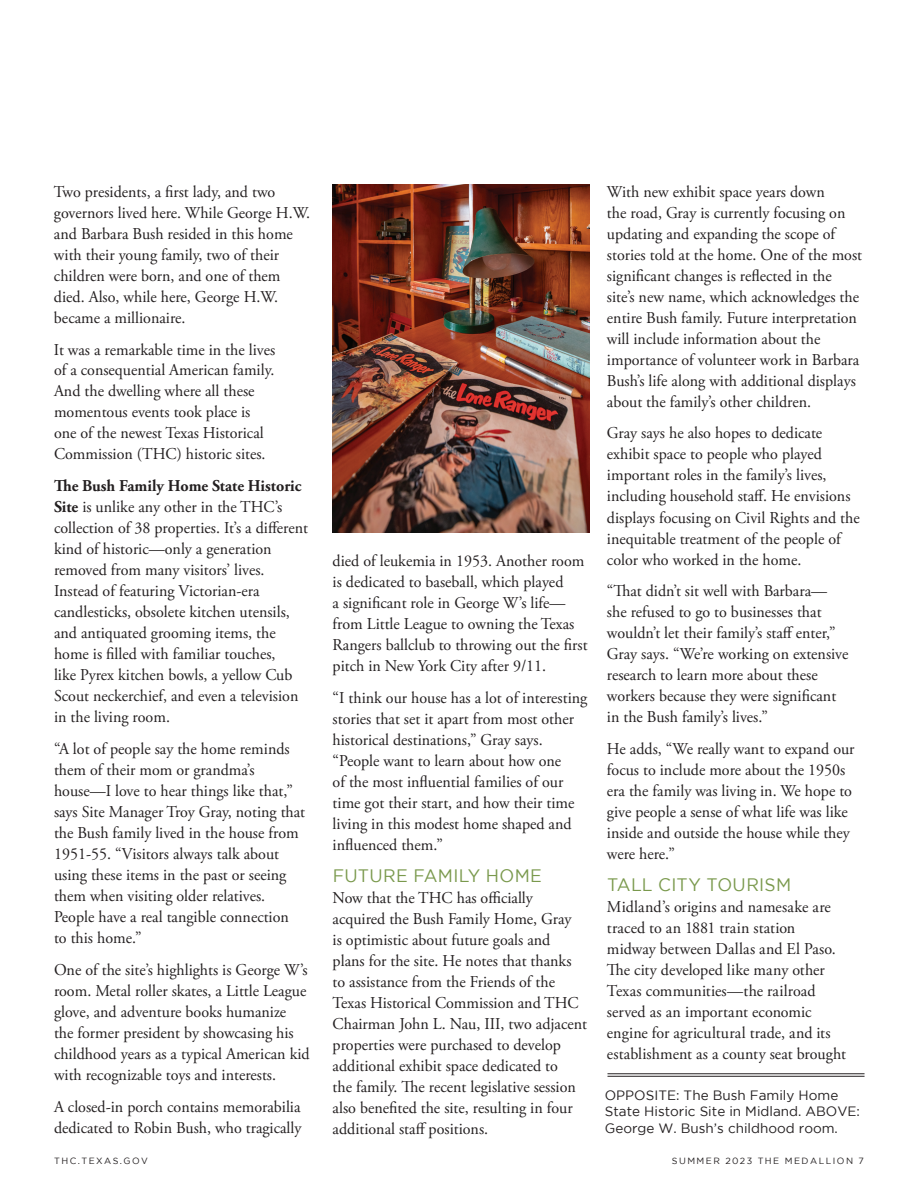
<style>
.page{position:relative;width:918px;height:1188px;background:#fff}
.page>*{position:absolute;margin:0;border:0;box-sizing:border-box;transform-origin:0 0}
.t1{font:18px "Gotham";letter-spacing:.015em;color:#7a994d}
.t2{font:16.5px/21px "Adobe Garamond Pro";color:#231f20}
.t3{font:13.5px/16.5px "Gotham";color:#231f20}
.t4{font:9px "Gotham";letter-spacing:.165em;color:#231f20}
.s1{font-weight:700}
</style>
<div class="page">
<hr style="left:608px;top:1074px;width:257px;height:1px;background:#231f20">
<hr style="left:608px;top:1076px;width:257px;height:1px;background:#231f20">
<img style="left:333px;top:185px;width:257px;height:347px">
<p class="t2" style="left:54px;top:182px;width:258px">Two presidents, a first lady, and two governors lived here. While George H.W. and Barbara Bush resided in this home with their young family, two of their children were born, and one of them died. Also, while here, George H.W. became a millionaire.</p>
<p class="t2" style="left:54px;top:339px;width:223px">It was a remarkable time in the lives of a consequential American family.<br>And the dwelling where all these momentous events took place is one of the newest Texas Historical Commission (THC) historic sites.</p>
<p class="t2" style="left:54px;top:476px;width:256px"><span class="s1">The Bush Family Home State Historic Site</span> is unlike any other in the THC’s collection of 38 properties. It’s a different kind of historic—only a generation removed from many visitors’ lives.<br>Instead of featuring Victorian-era candlesticks, obsolete kitchen utensils, and antiquated grooming items, the home is filled with familiar touches,<br>like Pyrex kitchen bowls, a yellow Cub Scout neckerchief, and even a television in the living room.</p>
<p class="t2" style="left:54px;top:739px;width:253px">“A lot of people say the home reminds them of their mom or grandma’s house—I love to hear things like that,” says Site Manager Troy Gray, noting that the Bush family lived in the house from 1951-55. “Visitors always talk about using these items in the past or seeing them when visiting older relatives.<br>People have a real tangible connection to this home.”</p>
<p class="t2" style="left:54px;top:960px;width:257px">One of the site’s highlights is George W’s room. Metal roller skates, a Little League glove, and adventure books humanize the former president by showcasing his childhood years as a typical American kid with recognizable toys and interests.</p>
<p class="t2" style="left:54px;top:1097px;width:249px">A closed-in porch contains memorabilia dedicated to Robin Bush, who tragically</p>
<p class="t4" style="left:54px;top:1156px;width:95px">THC.TEXAS.GOV</p>
<p class="t2" style="left:333px;top:551px;width:257px">died of leukemia in 1953. Another room is dedicated to baseball, which played<br>a significant role in George W’s life— from Little League to owning the Texas Rangers ballclub to throwing out the first pitch in New York City after 9/11.</p>
<p class="t2" style="left:333px;top:688px;width:256px">“I think our house has a lot of interesting stories that set it apart from most other historical destinations,” Gray says. “People want to learn about how one<br>of the most influential families of our time got their start, and how their time living in this modest home shaped and influenced them.”</p>
<p class="t1" style="left:333px;top:866px;width:211px">FUTURE FAMILY HOME</p>
<p class="t2" style="left:333px;top:888px;width:256px">Now that the THC has officially acquired the Bush Family Home, Gray<br>is optimistic about future goals and<br>plans for the site. He notes that thanks to assistance from the Friends of the Texas Historical Commission and THC Chairman John L. Nau, III, two adjacent properties were purchased to develop additional exhibit space dedicated to<br>the family. The recent legislative session also benefited the site, resulting in four additional staff positions.</p>
<p class="t2" style="left:607px;top:181px;width:257px">With new exhibit space years down<br>the road, Gray is currently focusing on updating and expanding the scope of stories told at the home. One of the most significant changes is reflected in the site’s new name, which acknowledges the entire Bush family. Future interpretation will include information about the importance of volunteer work in Barbara Bush’s life along with additional displays about the family’s other children.</p>
<p class="t2" style="left:607px;top:423px;width:254px">Gray says he also hopes to dedicate exhibit space to people who played important roles in the family’s lives, including household staff. He envisions displays focusing on Civil Rights and the inequitable treatment of the people of color who worked in the home.</p>
<p class="t2" style="left:607px;top:581px;width:243px">“That didn’t sit well with Barbara— she refused to go to businesses that wouldn’t let their family’s staff enter,” Gray says. “We’re working on extensive research to learn more about these workers because they were significant in the Bush family’s lives.”</p>
<p class="t2" style="left:607px;top:739px;width:249px">He adds, “We really want to expand our focus to include more about the 1950s era the family was living in. We hope to give people a sense of what life was like inside and outside the house while they were here.”</p>
<p class="t1" style="left:607px;top:875px;width:186px">TALL CITY TOURISM</p>
<p class="t2" style="left:607px;top:897px;width:241px">Midland’s origins and namesake are traced to an 1881 train station midway between Dallas and El Paso.<br>The city developed like many other Texas communities—the railroad served as an important economic engine for agricultural trade, and its establishment as a county seat brought</p>
<p class="t3" style="left:605px;top:1086px;width:257px">OPPOSITE: The Bush Family Home<br>State Historic Site in Midland. ABOVE:<br>George W. Bush’s childhood room.</p>
<p class="t4" style="left:672px;top:1156px;width:194px">SUMMER 2023 THE MEDALLION 7</p>
</div>
